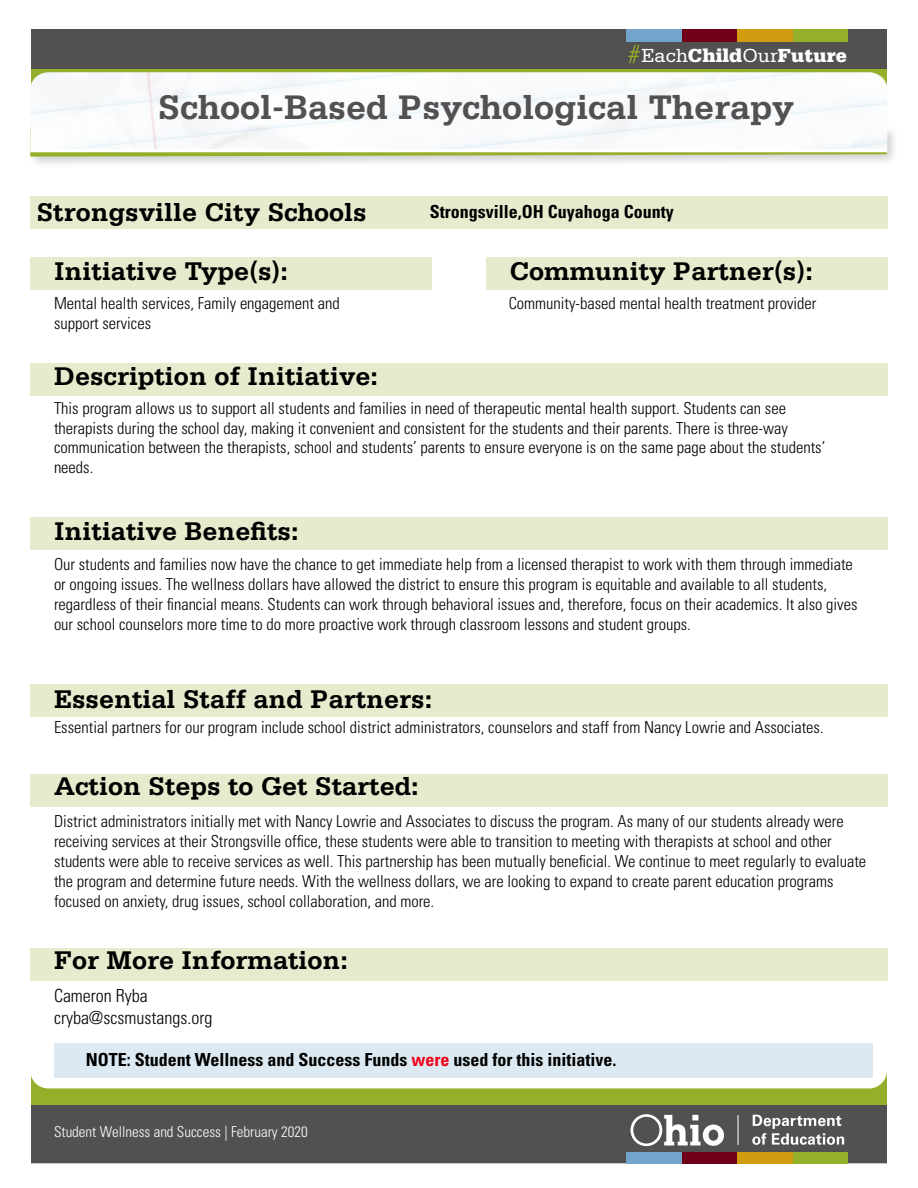
<style>
.page{position:relative;width:918px;height:1188px;background:#fff}
.page>*{position:absolute;margin:0;border:0;box-sizing:border-box;transform-origin:0 0}
.t1{font:700 36px "Serifa";color:#525051}
.t2{font:700 27px "Serifa";color:#000}
.t3{font:900 19.95px "Serifa Std";color:#fff}
.t4{font:700 condensed 18px "Univers LT Std";color:#000}
.t5{font:300 condensed 18px "Univers LT Std";color:#000}
.t6{font:300 condensed 16.5px/19.8px "Univers LT Std";color:#000}
.t7{font:300 condensed 15px "Univers LT Std";color:#fff}
.s1{font-weight:400}
.s2{color:#f20017}
</style>
<div class="page">
<div style="left:18px;top:1104px;width:882px;height:59px;background:#525051"></div>
<div style="left:18px;top:29px;width:882px;height:43px;background:#525051"></div>
<div style="left:18px;top:1057px;width:882px;height:48px;background:#94af2a"></div>
<div style="left:20px;top:69px;width:882px;height:71px;background:#94af2a"></div>
<div style="left:30px;top:72px;width:857px;height:1016px;background:#fff;border-radius:18px"></div>
<div style="left:792px;top:29px;width:56px;height:13px;background:#94af2a"></div>
<div style="left:737px;top:29px;width:55px;height:13px;background:#d19d10"></div>
<div style="left:682px;top:29px;width:55px;height:13px;background:#700017"></div>
<div style="left:626px;top:29px;width:56px;height:13px;background:#73a5cc"></div>
<svg style="left:628px;top:45px;width:12px;height:18px"></svg>
<div style="left:792px;top:1152px;width:56px;height:11px;background:#94af2a"></div>
<div style="left:737px;top:1152px;width:55px;height:11px;background:#d19d10"></div>
<div style="left:682px;top:1152px;width:55px;height:11px;background:#700017"></div>
<div style="left:626px;top:1152px;width:56px;height:11px;background:#73a5cc"></div>
<svg style="left:631px;top:1114px;width:93px;height:32px"></svg>
<hr style="left:738px;top:1115px;width:1px;height:30px;background:#fff">
<svg style="left:752px;top:1115px;width:92px;height:30px"></svg>
<div style="left:0;top:0;width:31px;height:1188px;background:#fff"></div>
<div style="left:887px;top:0;width:31px;height:1188px;background:#fff"></div>
<div style="left:27px;top:124px;width:872px;height:45px;background:#000;opacity:.18"></div>
<svg style="left:30px;top:152px;width:857px;height:5px;background:#aec06b"></svg>
<svg style="left:30px;top:149px;width:857px;height:3px"></svg>
<img style="left:30px;top:72px;width:857px;height:77px">
<div style="left:30px;top:197px;width:858px;height:32px;background:#e5ebcc"></div>
<div style="left:30px;top:363px;width:858px;height:32px;background:#e5ebcc"></div>
<div style="left:30px;top:517px;width:858px;height:33px;background:#e5ebcc"></div>
<div style="left:30px;top:685px;width:858px;height:32px;background:#e5ebcc"></div>
<div style="left:30px;top:948px;width:858px;height:33px;background:#e5ebcc"></div>
<div style="left:30px;top:774px;width:858px;height:33px;background:#e5ebcc"></div>
<div style="left:30px;top:257px;width:402px;height:32px;background:#e5ebcc"></div>
<div style="left:486px;top:257px;width:402px;height:32px;background:#e5ebcc"></div>
<div style="left:54px;top:1043px;width:819px;height:35px;background:#dce9f2"></div>
<p class="t3" style="left:641px;top:43px;width:207px"><span class="s1">Each</span>Child<span class="s1">Our</span>Future</p>
<p class="t1" style="left:158px;top:86px;width:638px">School-Based Psychological Therapy</p>
<p class="t2" style="left:37px;top:196px;width:332px">Strongsville City Schools</p>
<p class="t4" style="left:430px;top:201px;width:245px">Strongsville,OH Cuyahoga County</p>
<p class="t2" style="left:54px;top:255px;width:236px">Initiative Type(s):</p>
<p class="t2" style="left:510px;top:255px;width:305px">Community Partner(s):</p>
<p class="t6" style="left:54px;top:293px;width:287px">Mental health services, Family engagement and support services</p>
<p class="t6" style="left:509px;top:293px;width:309px">Community-based mental health treatment provider</p>
<p class="t2" style="left:54px;top:360px;width:326px">Description of Initiative:</p>
<p class="t6" style="left:54px;top:398px;width:773px">This program allows us to support all students and families in need of therapeutic mental health support. Students can see therapists during the school day, making it convenient and consistent for the students and their parents. There is three-way communication between the therapists, school and students’ parents to ensure everyone is on the same page about the students’ needs.</p>
<p class="t2" style="left:54px;top:516px;width:246px">Initiative Benefits:</p>
<p class="t6" style="left:54px;top:555px;width:805px">Our students and families now have the chance to get immediate help from a licensed therapist to work with them through immediate or ongoing issues. The wellness dollars have allowed the district to ensure this program is equitable and available to all students, regardless of their financial means. Students can work through behavioral issues and, therefore, focus on their academics. It also gives our school counselors more time to do more proactive work through classroom lessons and student groups.</p>
<p class="t2" style="left:54px;top:683px;width:380px">Essential Staff and Partners:</p>
<p class="t6" style="left:54px;top:718px;width:771px">Essential partners for our program include school district administrators, counselors and staff from Nancy Lowrie and Associates.</p>
<p class="t2" style="left:54px;top:770px;width:366px">Action Steps to Get Started:</p>
<p class="t6" style="left:54px;top:812px;width:814px">District administrators initially met with Nancy Lowrie and Associates to discuss the program. As many of our students already were receiving services at their Strongsville office, these students were able to transition to meeting with therapists at school and other students were able to receive services as well. This partnership has been mutually beneficial. We continue to meet regularly to evaluate the program and determine future needs. With the wellness dollars, we are looking to expand to create parent education programs focused on anxiety, drug issues, school collaboration, and more.</p>
<p class="t2" style="left:54px;top:944px;width:296px">For More Information:</p>
<p class="t5" style="left:54px;top:985px;width:95px">Cameron Ryba</p>
<p class="t5" style="left:54px;top:1007px;width:160px">cryba@scsmustangs.org</p>
<p class="t4" style="left:86px;top:1049px;width:532px">NOTE: Student Wellness and Success Funds <span class="s2">were</span> used for this initiative.</p>
<p class="t7" style="left:54px;top:1123px;width:255px">Student Wellness and Success | February 2020</p>
</div>
